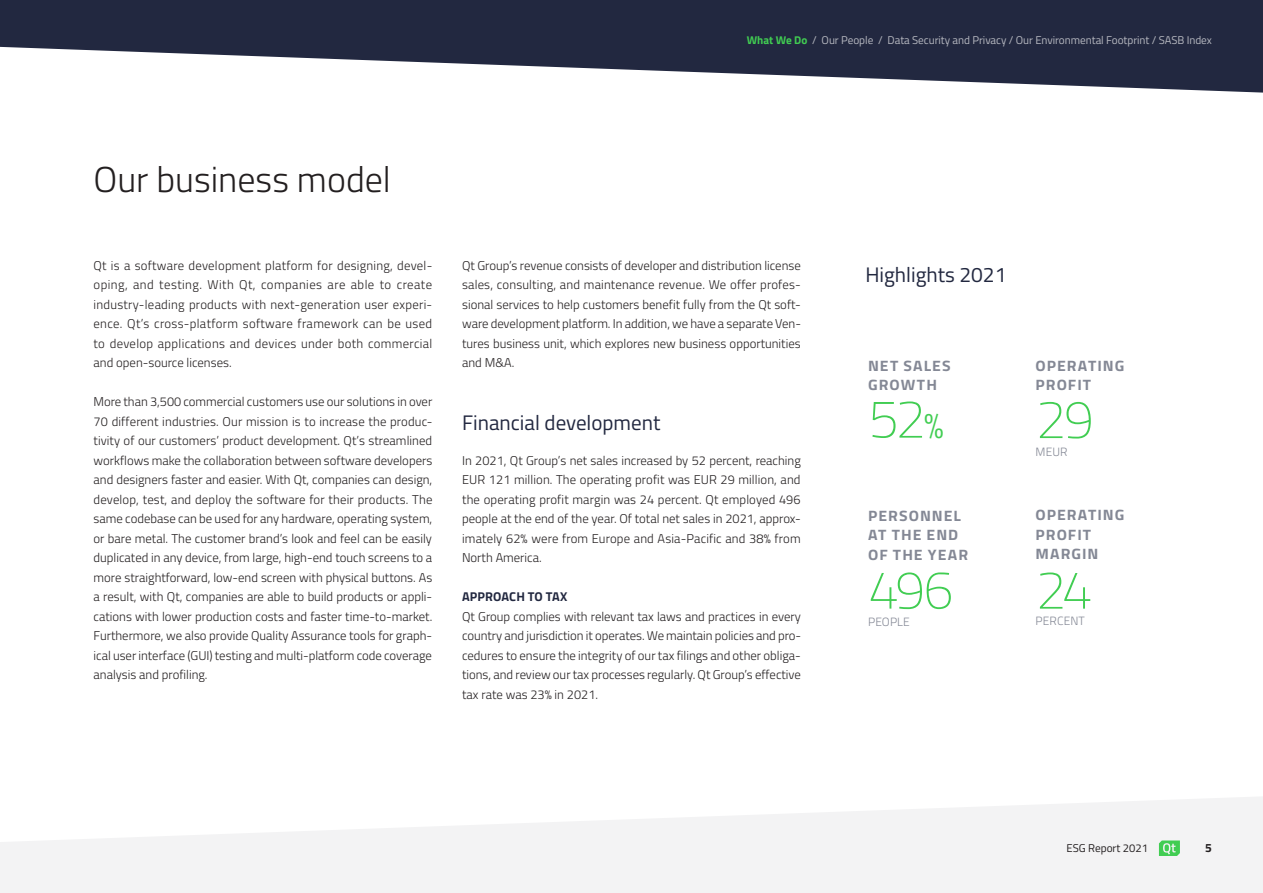
<style>
.page{position:relative;width:1263px;height:893px;background:#fff}
.page>*{position:absolute;margin:0;border:0;box-sizing:border-box;transform-origin:0 0}
.t1{font:100 54px "Titillium Web";letter-spacing:-.06em;color:#41cd52}
.t2{font:300 36px "Titillium Web";color:#231f20}
.t3{font:21px "Titillium Web";color:#222840}
.t4{font:700 15px/19.5px "Titillium Web";letter-spacing:.065em;color:#848895;scale:1.05 1}
.t5{font:300 12.75px/19.5px "Titillium Web";color:#231f20;text-align:justify}
.t6{font:700 12.75px "Titillium Web";letter-spacing:.01em;color:#222840}
.t7{font:300 12px "Titillium Web";letter-spacing:.01em;color:#848895}
.t8{font:700 12px "Titillium Web";color:#231f20}
.t9{font:11.25px "Titillium Web";letter-spacing:-.005em;color:#b5b7bf}
.t10{font:11.25px "Titillium Web";color:#231f20}
.s1{font-weight:700;color:#41cd52}
.s2{font-weight:300;font-size:36px}
</style>
<div class="page">
<svg style="left:0;top:797px;width:1263px;height:96px;fill:#f3f3f4"></svg>
<svg style="left:0;top:0;width:1263px;height:93px;fill:#222840"></svg>
<svg style="left:1159px;top:840px;width:21px;height:16px"></svg>
<p class="t9" style="left:747px;top:32px;width:467px"><span class="s1">What We Do</span> / Our People / Data Security and Privacy / Our Environmental Footprint / SASB Index</p>
<h2 class="t2" style="left:94px;top:153px;width:299px">Our business model</h2>
<p class="t5" style="left:94px;top:255px;width:340px">Qt is a software development platform for designing, devel&shy;oping, and testing. With Qt, companies are able to create industry-leading products with next-generation user experi&shy;ence. Qt’s cross-platform software framework can be used to develop applications and devices under both commercial and open-source licenses.</p>
<p class="t5" style="left:94px;top:391px;width:340px">More than 3,500 commercial customers use our solutions in over 70 different industries. Our mission is to increase the produc&shy;tivity of our customers’ product development. Qt’s streamlined workflows make the collaboration between software developers and designers faster and easier. With Qt, companies can design, develop, test, and deploy the software for their products. The same codebase can be used for any hardware, operating system, or bare metal. The customer brand’s look and feel can be easily duplicated in any device, from large, high-end touch screens to a more straightforward, low-end screen with physical buttons. As a result, with Qt, companies are able to build products or appli&shy;cations with lower production costs and faster time-to-market.<br>Furthermore, we also provide Quality Assurance tools for graph&shy;ical user interface (GUI) testing and multi-platform code coverage analysis and profiling.</p>
<p class="t5" style="left:462px;top:255px;width:340px">Qt Group’s revenue consists of developer and distribution license sales, consulting, and maintenance revenue. We offer profes&shy;sional services to help customers benefit fully from the Qt soft&shy;ware development platform. In addition, we have a separate Ven&shy;tures business unit, which explores new business opportunities and M&amp;A.</p>
<h3 class="t3" style="left:462px;top:407px;width:200px">Financial development</h3>
<p class="t5" style="left:462px;top:450px;width:340px">In 2021, Qt Group’s net sales increased by 52 percent, reaching EUR 121 million. The operating profit was EUR 29 million, and the operating profit margin was 24 percent. Qt employed 496 people at the end of the year. Of total net sales in 2021, approx&shy;imately 62% were from Europe and Asia-Pacific and 38% from North America.</p>
<p class="t6" style="left:462px;top:587px;width:107px">APPROACH TO TAX</p>
<p class="t5" style="left:462px;top:606px;width:341px">Qt Group complies with relevant tax laws and practices in every country and jurisdiction it operates. We maintain policies and pro&shy;cedures to ensure the integrity of our tax filings and other obliga&shy;tions, and review our tax processes regularly. Qt Group’s effective tax rate was 23% in 2021.</p>
<h3 class="t3" style="left:865px;top:260px;width:143px">Highlights 2021</h3>
<p class="t4" style="left:868px;top:355px;width:80px">NET SALES<br>GROWTH</p>
<h1 class="t1" style="left:868px;top:380px;width:77px">52<span class="s2">%</span></h1>
<p class="t4" style="left:1035px;top:355px;width:86px">OPERATING<br>PROFIT</p>
<h1 class="t1" style="left:1036px;top:381px;width:60px">29</h1>
<p class="t7" style="left:1035px;top:443px;width:34px">MEUR</p>
<p class="t4" style="left:868px;top:505px;width:97px">PERSONNEL<br>AT THE END<br>OF THE YEAR</p>
<p class="t4" style="left:1035px;top:505px;width:86px">OPERATING<br>PROFIT<br>MARGIN</p>
<h1 class="t1" style="left:868px;top:551px;width:87px">496</h1>
<h1 class="t1" style="left:1036px;top:551px;width:58px">24</h1>
<p class="t7" style="left:868px;top:613px;width:43px">PEOPLE</p>
<p class="t7" style="left:1035px;top:612px;width:51px">PERCENT</p>
<p class="t10" style="left:1066px;top:839px;width:83px">ESG Report 2021</p>
<p class="t8" style="left:1205px;top:839px;width:8px">5</p>
</div>
